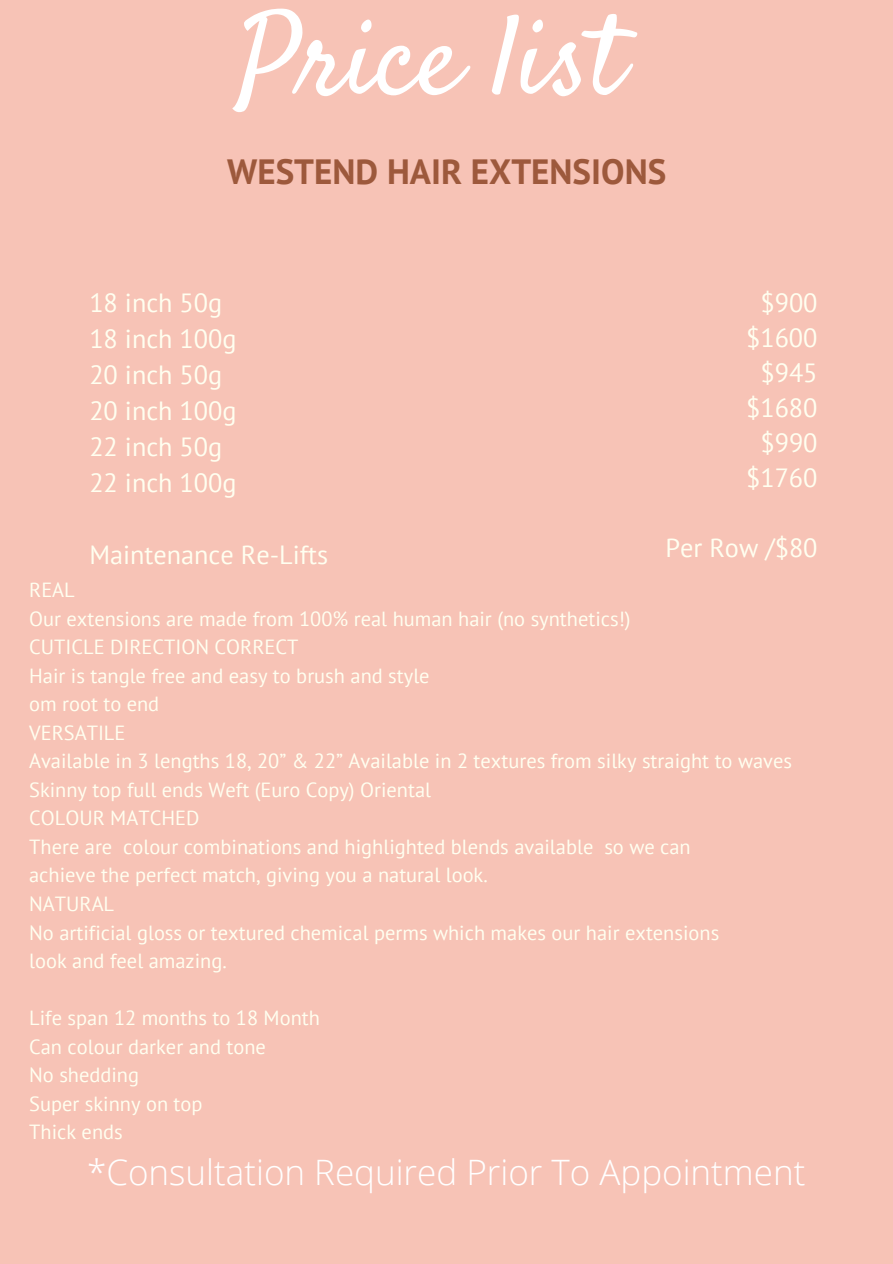
<style>
.page{position:relative;width:893px;height:1264px;background:#fff}
.page>*{position:absolute;margin:0;border:0;box-sizing:border-box;transform-origin:0 0}
.t1{font:113.55px "Satisfy";color:#fff}
.t2{font:300 34.95px "Open Sans";color:#fff}
.t3{font:700 34.95px "PT Sans";color:#9d593c}
.t4{font:26.25px/36.2px "PT Sans";color:#fffff0}
.t5{font:20.4px "PT Sans";color:#fffff0}
</style>
<div class="page">
<div style="left:0;top:0;width:892px;height:1263px;background:#f7c3b6"></div>
<h1 class="t1" style="left:238px;top:-14px;width:387px">Price list</h1>
<p class="t3" style="left:227px;top:148px;width:440px">WESTEND HAIR EXTENSIONS</p>
<h2 class="t4" style="left:89px;top:284px;width:149px">18 inch 50g<br>18 inch 100g<br>20 inch 50g<br>20 inch 100g<br>22 inch 50g<br>22 inch 100g</h2>
<h4 class="t4" style="left:746px;top:285px;width:73px;line-height:35.1px;text-align:center">$900 $1600 $945 $1680 $990 $1760</h4>
<h4 class="t4" style="left:89px;top:536px;width:240px">Maintenance Re-Lifts</h4>
<h4 class="t4" style="left:665px;top:529px;width:154px">Per Row /$80</h4>
<h4 class="t5" style="left:29px;top:576px;width:47px">REAL</h4>
<p class="t5" style="left:29px;top:604px;width:603px">Our extensions are made from 100% real human hair (no synthetics!)</p>
<p class="t5" style="left:29px;top:633px;width:271px">CUTICLE DIRECTION CORRECT</p>
<p class="t5" style="left:29px;top:662px;width:402px">Hair is tangle free and easy to brush and style</p>
<p class="t5" style="left:29px;top:690px;width:132px">om root to end</p>
<p class="t5" style="left:29px;top:719px;width:98px">VERSATILE</p>
<p class="t5" style="left:29px;top:747px;width:764px">Available in 3 lengths 18, 20” &amp; 22” Available in 2 textures from silky straight to waves</p>
<p class="t5" style="left:29px;top:776px;width:403px">Skinny top full ends Weft (Euro Copy) Oriental</p>
<p class="t5" style="left:29px;top:804px;width:172px">COLOUR MATCHED</p>
<p class="t5" style="left:29px;top:833px;width:663px">There are colour combinations and highlighted blends available so we can</p>
<p class="t5" style="left:29px;top:861px;width:460px">achieve the perfect match, giving you a natural look.</p>
<p class="t5" style="left:29px;top:890px;width:86px">NATURAL</p>
<p class="t5" style="left:29px;top:918px;width:691px">No artificial gloss or textured chemical perms which makes our hair extensions</p>
<p class="t5" style="left:29px;top:947px;width:199px">look and feel amazing.</p>
<p class="t5" style="left:29px;top:1004px;width:292px">Life span 12 months to 18 Month</p>
<p class="t5" style="left:29px;top:1033px;width:238px">Can colour darker and tone</p>
<p class="t5" style="left:29px;top:1061px;width:111px">No shedding</p>
<p class="t5" style="left:29px;top:1090px;width:175px">Super skinny on top</p>
<p class="t5" style="left:29px;top:1118px;width:95px">Thick ends</p>
<h3 class="t2" style="left:87px;top:1147px;width:719px">*Consultation Required Prior To Appointment</h3>
</div>
